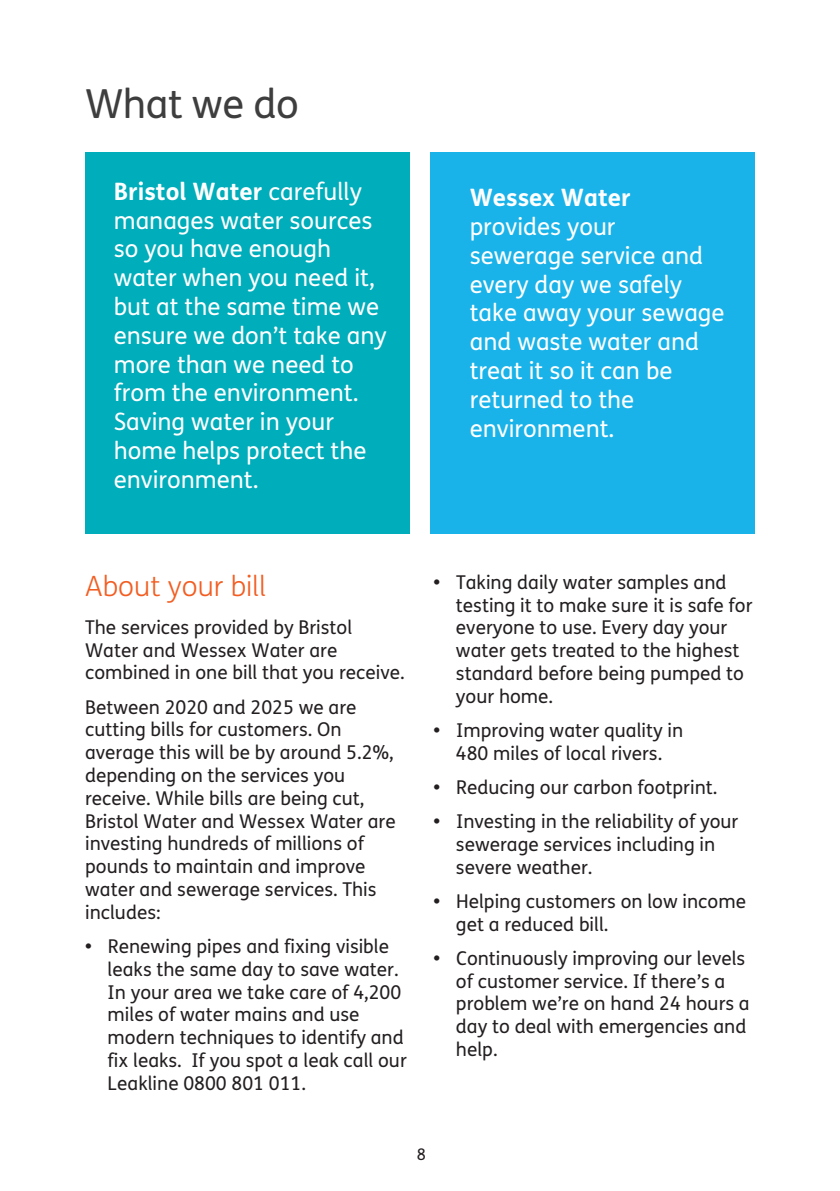
<style>
.page{position:relative;width:840px;height:1191px;background:#fff}
.page>*{position:absolute;margin:0;border:0;box-sizing:border-box;transform-origin:0 0}
.t1{font:40px "FS Me";letter-spacing:-.01em;color:#3e3e3f}
.t2{font:300 28px "FS Me";color:#f25d21}
.t3{font:24px/28.8px "FS Me";color:#fff}
.t4{font:19px/22.8px "FS Me";color:#231f20}
.t5{font:16px "FS Me";color:#231f20}
.s1{font-weight:700}
</style>
<div class="page">
<div style="left:85px;top:152px;width:324px;height:382px;background:#00adbb"></div>
<div style="left:430px;top:152px;width:324px;height:382px;background:#1ab3e9"></div>
<p class="t1" style="left:85px;top:88px;width:215px">What we do</p>
<p class="t3" style="left:114px;top:179px;width:274px"><span class="s1">Bristol Water</span> carefully manages water sources so you have enough water when you need it, but at the same time we ensure we don’t take any more than we need to from the environment.<br>Saving water in your home helps protect the environment.</p>
<p class="t3" style="left:469px;top:185px;width:256px"><span class="s1">Wessex Water </span>provides your sewerage service and every day we safely take away your sewage and waste water and treat it so it can be returned to the environment.</p>
<p class="t2" style="left:85px;top:575px;width:182px">About your bill</p>
<p class="t4" style="left:85px;top:617px;width:321px">The services provided by Bristol<br>Water and Wessex Water are combined in one bill that you receive.</p>
<p class="t4" style="left:85px;top:697px;width:312px">Between 2020 and 2025 we are cutting bills for customers. On average this will be by around 5.2%, depending on the services you receive. While bills are being cut,<br>Bristol Water and Wessex Water are investing hundreds of millions of pounds to maintain and improve water and sewerage services. This includes:</p>
<p class="t4" style="left:108px;top:936px;width:300px;text-indent:-22px"><span class="s1">•</span> Renewing pipes and fixing visible leaks the same day to save water.<br>In your area we take care of 4,200 miles of water mains and use modern techniques to identify and fix leaks. If you spot a leak call our<br>Leakline 0800 801 011.</p>
<p class="t4" style="left:455px;top:572px;width:298px;text-indent:-22px"><span class="s1">•</span> Taking daily water samples and testing it to make sure it is safe for everyone to use. Every day your water gets treated to the highest standard before being pumped to your home.</p>
<p class="t4" style="left:433px;top:720px;width:251px;text-align:center"><span class="s1">•</span> Improving water quality in<br>480 miles of local rivers.</p>
<p class="t4" style="left:433px;top:777px;width:285px"><span class="s1">•</span> Reducing our carbon footprint.</p>
<p class="t4" style="left:455px;top:811px;width:284px;text-indent:-22px"><span class="s1">•</span> Investing in the reliability of your sewerage services including in severe weather.</p>
<p class="t4" style="left:455px;top:891px;width:291px;text-indent:-22px"><span class="s1">•</span> Helping customers on low income get a reduced bill.</p>
<p class="t4" style="left:455px;top:948px;width:295px;text-indent:-22px"><span class="s1">•</span> Continuously improving our levels of customer service. If there’s a problem we’re on hand 24 hours a day to deal with emergencies and help.</p>
<p class="t5" style="left:416px;top:1147px;width:11px">8</p>
</div>
